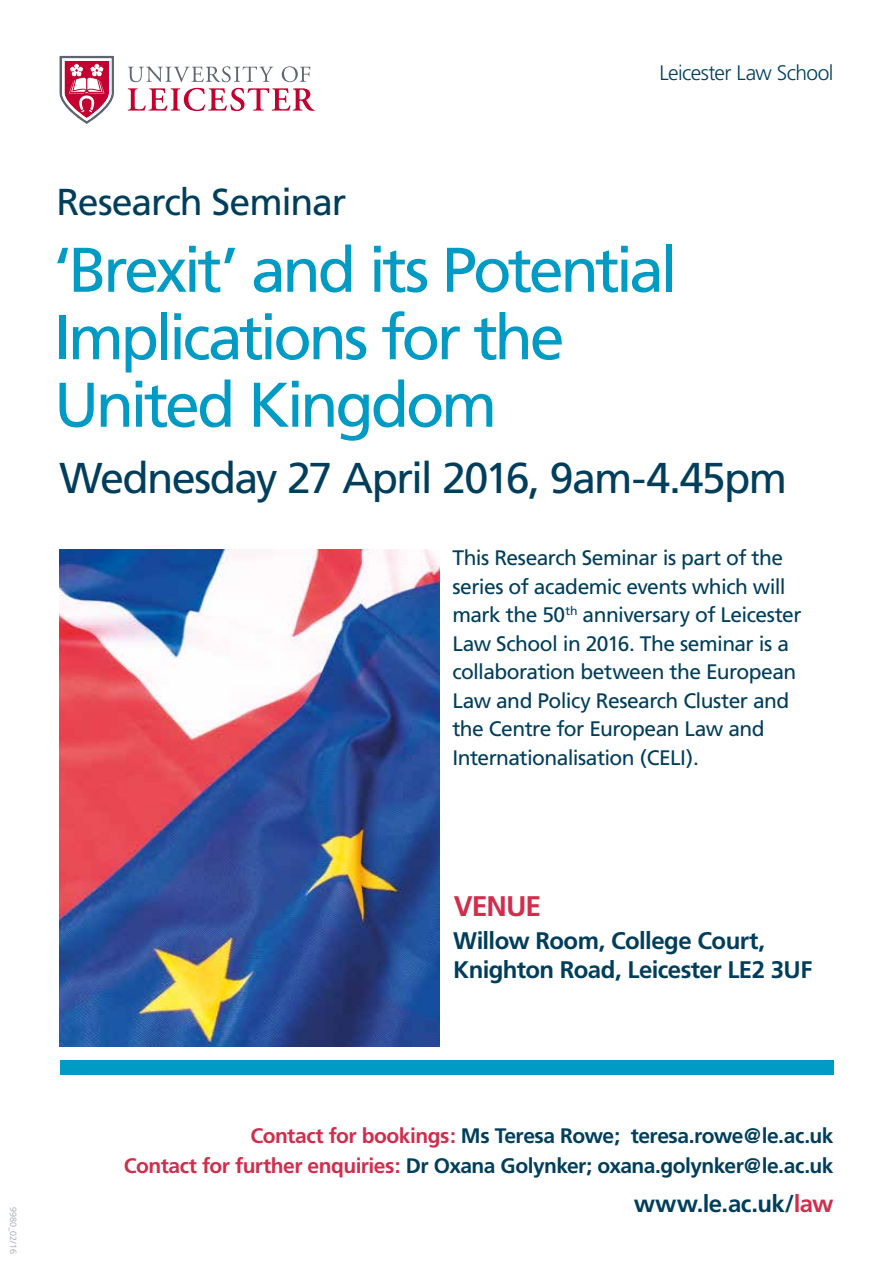
<style>
.page{position:relative;width:893px;height:1263px;background:#fff}
.page>*{position:absolute;margin:0;border:0;box-sizing:border-box;transform-origin:0 0}
.t1{font:63px/67.5px "Frutiger";letter-spacing:-.055em;color:#009bc4}
.t2{font:43.05px "Frutiger";letter-spacing:-.04em;color:#003e5c}
.t3{font:37.5px "Frutiger";letter-spacing:-.035em;color:#003e5c}
.t4{font:700 28.35px "Frutiger";letter-spacing:-.035em;color:#d12e4d}
.t5{font:700 24px/28.5px "Frutiger";letter-spacing:-.025em;color:#003e5c}
.t6{font:21px/28.5px "Frutiger";letter-spacing:-.03em;color:#003e5c}
.t7{font:700 21px/29.5px "Frutiger";letter-spacing:-.025em;color:#003e5c;text-align:right}
.t8{font:300 21px "Frutiger";letter-spacing:-.03em;color:#003e5c}
.t9{font:300 9px "Frutiger";color:#989fac}
.s1{color:#d12e4d}
</style>
<div class="page">
<div style="left:60px;top:1060px;width:773px;height:14px;background:#009bc4"></div>
<img style="left:60px;top:549px;width:380px;height:497px">
<svg style="left:60px;top:56px;width:54px;height:68px"></svg>
<svg style="left:282px;top:66px;width:28px;height:16px"></svg>
<svg style="left:128px;top:66px;width:145px;height:16px"></svg>
<svg style="left:128px;top:88px;width:187px;height:23px"></svg>
<h3 class="t3" style="left:56px;top:180px;width:291px">Research Seminar</h3>
<p class="t8" style="left:659px;top:60px;width:175px">Leicester Law School</p>
<h1 class="t1" style="left:54px;top:236px;width:625px">‘Brexit’ and its Potential<br>Implications for the<br>United Kingdom</h1>
<h2 class="t2" style="left:60px;top:453px;width:729px">Wednesday 27 April 2016, 9am-4.45pm</h2>
<p class="t6" style="left:452px;top:544px;width:351px">This Research Seminar is part of the series of academic events which will mark the 50<sup>th</sup> anniversary of Leicester Law School in 2016. The seminar is a collaboration between the European Law and Policy Research Cluster and the Centre for European Law and Internationalisation (CELI).</p>
<h3 class="t4" style="left:454px;top:889px;width:89px">VENUE</h3>
<p class="t5" style="left:453px;top:927px;width:361px">Willow Room, College Court,<br>Knighton Road, Leicester LE2 3UF</p>
<p class="t9" style="left:18px;top:1206px;width:49px;rotate:90deg">9980_02/16</p>
<p class="t7" style="left:124px;top:1121px;width:711px"><span class="s1">Contact for bookings:</span> Ms Teresa Rowe; teresa.rowe@le.ac.uk<br><span class="s1">Contact for further enquiries:</span> Dr Oxana Golynker; oxana.golynker@le.ac.uk</p>
<p class="t5" style="left:634px;top:1189px;width:201px">www.le.ac.uk/<span class="s1">law</span></p>
</div>
